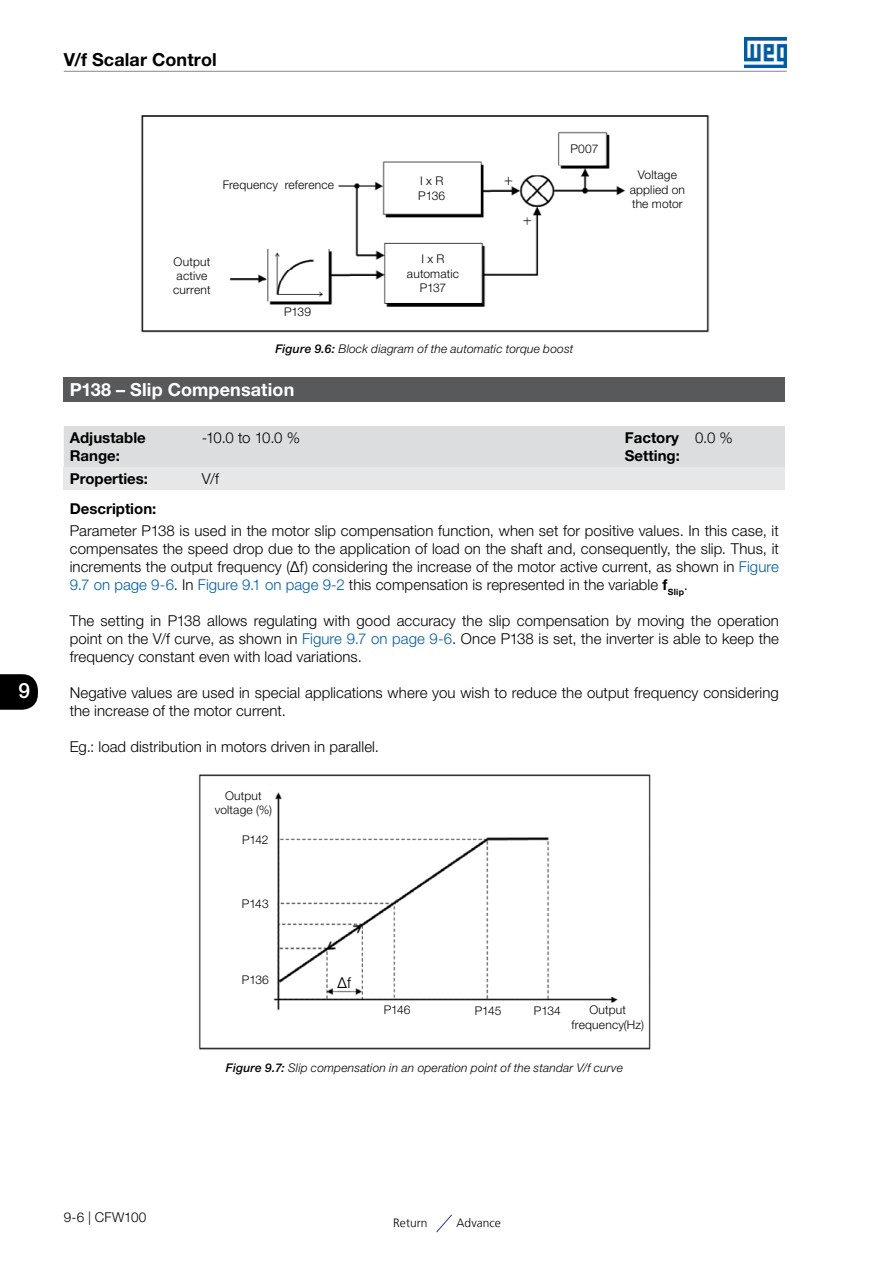
<style>
.page{position:relative;width:893px;height:1263px;background:#fff}
.page>*{position:absolute;margin:0;border:0;box-sizing:border-box;transform-origin:0 0}
.t1{font:500 21px "Helvetica Neue LT Pro";color:#fff}
._100_a_199{font:700 18px "Helvetica Neue LT Pro";letter-spacing:.005em;color:#fff}
.t2{font:700 18px "Helvetica Neue LT Pro";letter-spacing:.005em;color:#000}
.Descricao_Parametros{font:300 15px/18px "Helvetica Neue LT Pro";letter-spacing:.005em;color:#000;text-align:justify}
.Faixa_de_Valores___P{font:700 15px "Helvetica Neue LT Pro";color:#000}
.t3{font:300 13.5px "Helvetica Neue LT Pro";letter-spacing:.01em;color:#000}
.t4{font:300 12px/14.4px "Helvetica Neue LT Pro";letter-spacing:.015em;color:#000;text-align:center}
.t5{font:italic 300 12px "Helvetica Neue LT Pro";letter-spacing:.015em;color:#000}
.t6{font:300 12px "Frutiger LT";letter-spacing:.005em;color:#000}
.s1{font-weight:500}
.s2{color:#005da4}
.s3{font-weight:700}
</style>
<div class="page">
<hr style="left:64px;top:71px;width:723px;height:1px;background:#939598">
<img style="left:744px;top:38px;width:43px;height:29px">
<svg style="left:0;top:674px;width:38px;height:36px"></svg>
<img style="left:141px;top:115px;width:568px;height:217px">
<div style="left:220px;top:176px;width:117px;height:18px;background:#fff"></div>
<div style="left:64px;top:377px;width:721px;height:25px;background:#58595b"></div>
<div style="left:64px;top:426px;width:721px;height:41px;background:#dcddde"></div>
<div style="left:64px;top:467px;width:132px;height:23px;background:#e6e7e8"></div>
<div style="left:196px;top:467px;width:589px;height:23px;background:#e6e7e8"></div>
<img style="left:198px;top:774px;width:453px;height:276px">
<svg style="left:436px;top:1214px;width:16px;height:19px"></svg>
<h1 class="t1" style="left:19px;top:678px;width:13px">9</h1>
<p class="t2" style="left:64px;top:48px;width:155px">V/f Scalar Control</p>
<p class="t4" style="left:223px;top:178px;width:113px">Frequency reference</p>
<p class="t4" style="left:418px;top:174px;width:28px;text-align:left">I x R<br>P136</p>
<p class="t4" style="left:570px;top:141px;width:29px">P007</p>
<p class="t4" style="left:630px;top:168px;width:57px">Voltage applied on the motor</p>
<p class="t4" style="left:173px;top:254px;width:39px;text-align:left">Output active current</p>
<p class="t4" style="left:284px;top:304px;width:28px">P139</p>
<p class="t4" style="left:407px;top:252px;width:53px">I x R automatic<br>P137</p>
<p class="t5" style="left:275px;top:342px;width:300px"><span class="s1">Figure 9.6:</span> Block diagram of the automatic torque boost</p>
<p class="_100_a_199" style="left:70px;top:378px;width:226px">P138 – Slip Compensation</p>
<p class="Faixa_de_Valores___P" style="left:70px;top:428px;width:78px">Adjustable</p>
<p class="Faixa_de_Valores___P" style="left:70px;top:446px;width:52px">Range:</p>
<p class="Descricao_Parametros" style="left:202px;top:428px;width:100px">-10.0 to 10.0 %</p>
<p class="Faixa_de_Valores___P" style="left:625px;top:428px;width:56px">Factory</p>
<p class="Faixa_de_Valores___P" style="left:625px;top:446px;width:57px">Setting:</p>
<p class="Descricao_Parametros" style="left:695px;top:428px;width:39px">0.0 %</p>
<p class="Faixa_de_Valores___P" style="left:70px;top:469px;width:80px">Properties:</p>
<p class="Descricao_Parametros" style="left:202px;top:469px;width:19px">V/f</p>
<p class="Faixa_de_Valores___P" style="left:70px;top:499px;width:88px">Description:</p>
<p class="Descricao_Parametros" style="left:70px;top:522px;width:711px">Parameter P138 is used in the motor slip compensation function, when set for positive values. In this case, it compensates the speed drop due to the application of load on the shaft and, consequently, the slip. Thus, it increments the output frequency (Δf) considering the increase of the motor active current, as shown in <span class="s2">Figure 9.7 on page 9-6</span>. In <span class="s2">Figure 9.1 on page 9-2</span> this compensation is represented in the variable <span class="s3">f</span><sub>Slip</sub>.</p>
<p class="Descricao_Parametros" style="left:70px;top:612px;width:711px">The setting in P138 allows regulating with good accuracy the slip compensation by moving the operation point on the V/f curve, as shown in <span class="s2">Figure 9.7 on page 9-6</span>. Once P138 is set, the inverter is able to keep the frequency constant even with load variations.</p>
<p class="Descricao_Parametros" style="left:70px;top:684px;width:711px">Negative values are used in special applications where you wish to reduce the output frequency considering the increase of the motor current.</p>
<p class="Descricao_Parametros" style="left:70px;top:738px;width:311px">Eg.: load distribution in motors driven in parallel.</p>
<p class="t4" style="left:215px;top:788px;width:59px">Output voltage (%)</p>
<p class="t4" style="left:242px;top:832px;width:28px">P142</p>
<p class="t4" style="left:242px;top:896px;width:28px">P143</p>
<p class="t4" style="left:242px;top:972px;width:28px">P136</p>
<p class="Descricao_Parametros" style="left:337px;top:973px;width:15px">Δf</p>
<p class="t4" style="left:384px;top:1002px;width:28px">P146</p>
<p class="t4" style="left:475px;top:1004px;width:28px">P145</p>
<p class="t4" style="left:534px;top:1004px;width:28px">P134</p>
<p class="t4" style="left:572px;top:1002px;width:74px">Output frequency(Hz)</p>
<p class="t5" style="left:226px;top:1060px;width:399px"><span class="s1">Figure 9.7:</span> Slip compensation in an operation point of the standar V/f curve</p>
<p class="t3" style="left:64px;top:1208px;width:84px">9-6 | CFW100</p>
<p class="t6" style="left:393px;top:1216px;width:36px">Return</p>
<p class="t6" style="left:456px;top:1216px;width:46px">Advance</p>
</div>
